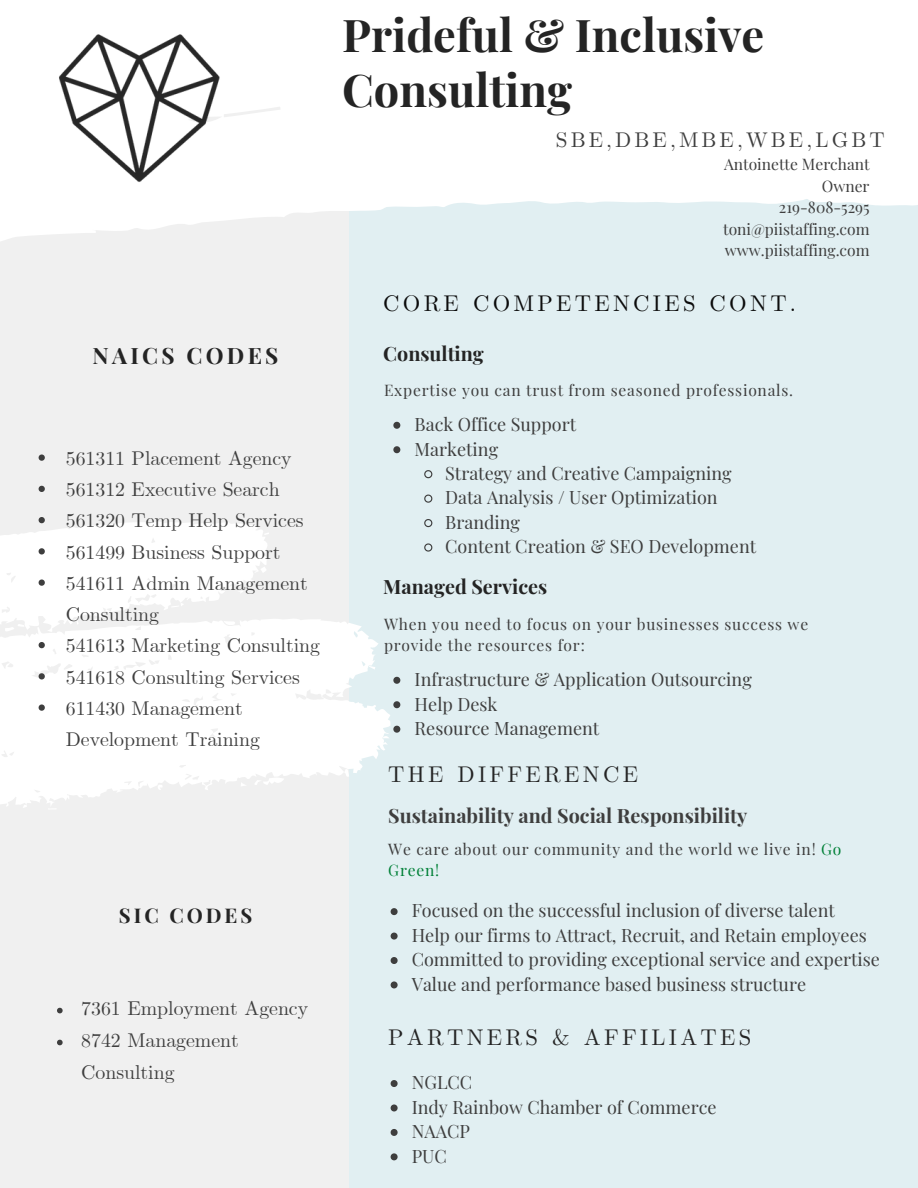
<style>
.page{position:relative;width:918px;height:1188px;background:#e1eff2}
.page>*{position:absolute;margin:0;border:0;box-sizing:border-box;transform-origin:0 0}
.t1{font:700 45.15px/54.8px "Playfair Display";color:#242424}
.t2{font:22.5px "CMU Serif";letter-spacing:.145em;color:#242424}
.t3{font:22.5px "CMU Serif";letter-spacing:.145em;color:#0b0b0b}
.t4{font:700 22.5px "Playfair Display";letter-spacing:.145em;color:#242424}
.t5{font:21.15px "CMU Serif";letter-spacing:.145em;color:#3e3e3e}
.t6{font:700 20.4px "Playfair Display";letter-spacing:.145em;color:#242424}
.t7{font:19.8px/31.2px "CMU Serif";color:#3e3e3e}
.t8{font:700 19.8px "Playfair Display";color:#3e3e3e}
.t9{font:700 19.8px "Playfair Display";color:#242424}
.t10{font:18px/24.5px "Playfair Display";color:#3e3e3e}
.t11{font:15.6px/21px "Playfair Display";letter-spacing:.05em;color:#3e3e3e}
.t12{font:15.6px/21.6px "Playfair Display";color:#3e3e3e;text-align:right}
.s1{color:#008037}
</style>
<div class="page">
<div style="left:0;top:0;width:349px;height:1188px;background:#f0f0f0"></div>
<svg style="left:0;top:0;width:918px;height:241px;fill:#fff"></svg>
<svg style="left:0;top:519px;width:397px;height:289px;fill:#fff"></svg>
<svg style="left:224px;top:620px;width:12px;height:6px"></svg>
<svg style="left:260px;top:566px;width:7px;height:7px"></svg>
<svg style="left:344px;top:768px;width:5px;height:9px"></svg>
<svg style="left:326px;top:693px;width:8px;height:5px"></svg>
<svg style="left:157px;top:784px;width:6px;height:7px"></svg>
<svg style="left:240px;top:779px;width:7px;height:8px"></svg>
<svg style="left:4px;top:623px;width:20px;height:9px"></svg>
<svg style="left:254px;top:777px;width:31px;height:8px"></svg>
<svg style="left:228px;top:585px;width:16px;height:9px"></svg>
<svg style="left:369px;top:665px;width:7px;height:5px"></svg>
<svg style="left:185px;top:595px;width:19px;height:7px"></svg>
<svg style="left:134px;top:602px;width:9px;height:11px"></svg>
<svg style="left:154px;top:600px;width:25px;height:10px"></svg>
<svg style="left:94px;top:618px;width:6px;height:4px"></svg>
<svg style="left:264px;top:532px;width:5px;height:3px"></svg>
<img style="left:54px;top:24px;width:168px;height:167px">
<svg style="left:39px;top:455px;width:6px;height:6px"></svg>
<svg style="left:39px;top:486px;width:6px;height:6px"></svg>
<svg style="left:39px;top:517px;width:6px;height:6px"></svg>
<svg style="left:39px;top:548px;width:6px;height:7px"></svg>
<svg style="left:39px;top:579px;width:6px;height:7px"></svg>
<svg style="left:39px;top:642px;width:6px;height:6px"></svg>
<svg style="left:39px;top:673px;width:6px;height:6px"></svg>
<svg style="left:39px;top:704px;width:6px;height:7px"></svg>
<svg style="left:393px;top:422px;width:7px;height:7px"></svg>
<svg style="left:393px;top:446px;width:7px;height:7px"></svg>
<svg style="left:424px;top:470px;width:9px;height:9px"></svg>
<svg style="left:424px;top:494px;width:9px;height:9px"></svg>
<svg style="left:424px;top:519px;width:9px;height:9px"></svg>
<svg style="left:424px;top:543px;width:9px;height:9px"></svg>
<svg style="left:391px;top:908px;width:7px;height:7px"></svg>
<svg style="left:391px;top:933px;width:7px;height:7px"></svg>
<svg style="left:391px;top:957px;width:7px;height:7px"></svg>
<svg style="left:391px;top:981px;width:7px;height:7px"></svg>
<svg style="left:391px;top:1080px;width:7px;height:7px"></svg>
<svg style="left:391px;top:1104px;width:7px;height:7px"></svg>
<svg style="left:391px;top:1129px;width:7px;height:7px"></svg>
<svg style="left:391px;top:1153px;width:7px;height:7px"></svg>
<svg style="left:393px;top:677px;width:7px;height:7px"></svg>
<svg style="left:393px;top:701px;width:7px;height:7px"></svg>
<svg style="left:382px;top:726px;width:18px;height:13px"></svg>
<svg style="left:57px;top:1008px;width:6px;height:5px"></svg>
<svg style="left:57px;top:1040px;width:6px;height:5px"></svg>
<p class="t4" style="left:92px;top:340px;width:188px">NAICS CODES</p>
<p class="t7" style="left:66px;top:444px;width:256px">561311 Placement Agency<br>561312 Executive Search<br>561320 Temp Help Services<br>561499 Business Support<br>541611 Admin Management<br>Consulting<br>541613 Marketing Consulting<br>541618 Consulting Services<br>611430 Management<br>Development Training</p>
<p class="t6" style="left:119px;top:901px;width:135px">SIC CODES</p>
<p class="t7" style="left:81px;top:994px;width:228px;line-height:32px">7361 Employment Agency<br>8742 Management<br>Consulting</p>
<h1 class="t1" style="left:342px;top:6px;width:424px">Prideful &amp; Inclusive<br>Consulting</h1>
<p class="t5" style="left:556px;top:127px;width:330px">SBE,DBE,MBE,WBE,LGBT</p>
<p class="t12" style="left:723px;top:153px;width:148px">Antoinette Merchant<br>Owner<br>219-808-5295 toni@piistaffing.com www.piistaffing.com</p>
<p class="t3" style="left:383px;top:290px;width:414px">CORE COMPETENCIES CONT.</p>
<p class="t9" style="left:383px;top:339px;width:102px">Consulting</p>
<p class="t11" style="left:384px;top:379px;width:411px">Expertise you can trust from seasoned professionals.</p>
<p class="t10" style="left:415px;top:411px;width:163px">Back Office Support<br>Marketing</p>
<p class="t10" style="left:445px;top:460px;width:312px">Strategy and Creative Campaigning<br>Data Analysis / User Optimization<br>Branding<br>Content Creation &amp; SEO Development</p>
<p class="t9" style="left:383px;top:572px;width:165px">Managed Services</p>
<p class="t11" style="left:384px;top:613px;width:426px">When you need to focus on your businesses success we provide the resources for:</p>
<p class="t10" style="left:415px;top:666px;width:339px">Infrastructure &amp; Application Outsourcing<br>Help Desk<br>Resource Management</p>
<p class="t2" style="left:388px;top:761px;width:251px">THE DIFFERENCE</p>
<p class="t8" style="left:388px;top:802px;width:361px">Sustainability and Social Responsibility</p>
<p class="t11" style="left:388px;top:838px;width:455px">We care about our community and the world we live in! <span class="s1">Go<br>Green!</span></p>
<p class="t10" style="left:412px;top:898px;width:470px">Focused on the successful inclusion of diverse talent<br>Help our firms to Attract, Recruit, and Retain employees Committed to providing exceptional service and expertise Value and performance based business structure</p>
<p class="t2" style="left:388px;top:1024px;width:365px">PARTNERS &amp; AFFILIATES</p>
<p class="t10" style="left:412px;top:1070px;width:306px">NGLCC<br>Indy Rainbow Chamber of Commerce<br>NAACP<br>PUC</p>
</div>
